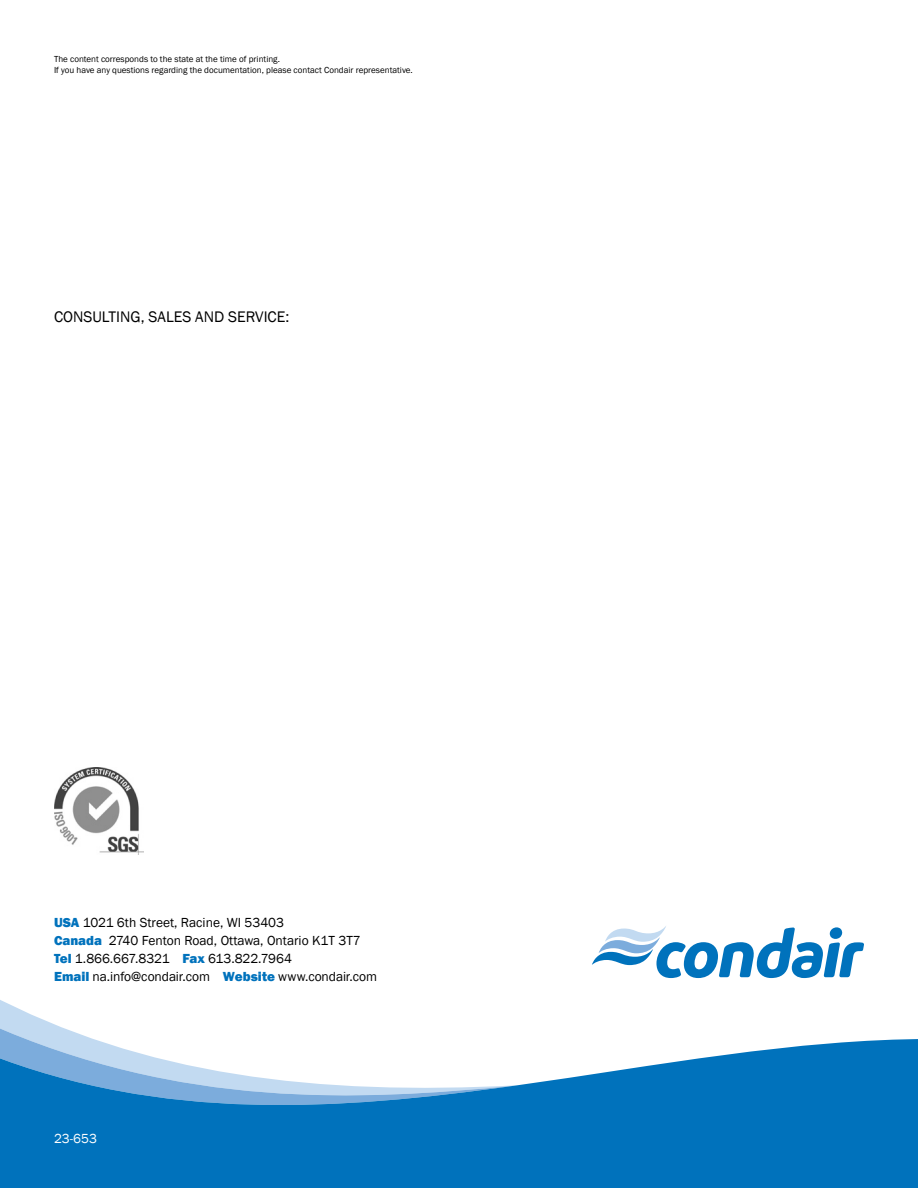
<style>
.page{position:relative;width:918px;height:1188px;background:#fff}
.page>*{position:absolute;margin:0;border:0;box-sizing:border-box;transform-origin:0 0}
.t1{font:15.75px "Franklin Gothic";color:#000}
.t2{font:13.5px/18px "Franklin Gothic";color:#000}
.t3{font:13.5px "Franklin Gothic";color:#fff}
.t4{font:9px/10.8px "Franklin Gothic";color:#000}
.s1{font-weight:800;color:#0072bc}
</style>
<div class="page">
<svg style="left:0;top:1000px;width:51px;height:23px"></svg>
<svg style="left:0;top:1023px;width:93px;height:16px"></svg>
<svg style="left:0;top:1039px;width:918px;height:149px;fill:#0072bc"></svg>
<img style="left:55px;top:768px;width:88px;height:86px">
<svg style="left:592px;top:926px;width:272px;height:52px"></svg>
<p class="t4" style="left:54px;top:54px;width:360px">The content corresponds to the state at the time of printing.<br>If you have any questions regarding the documentation, please contact Condair representative.</p>
<p class="t1" style="left:54px;top:307px;width:237px">CONSULTING, SALES AND SERVICE:</p>
<p class="t2" style="left:54px;top:914px;width:325px"><span class="s1">USA</span> 1021 6th Street, Racine, WI 53403<br><span class="s1">Canada</span> 2740 Fenton Road, Ottawa, Ontario K1T 3T7<br><span class="s1">Tel</span> 1.866.667.8321 <span class="s1">Fax</span> 613.822.7964<br><span class="s1">Email</span> na.info@condair.com <span class="s1">Website</span> www.condair.com</p>
<p class="t3" style="left:54px;top:1131px;width:44px">23-653</p>
</div>
